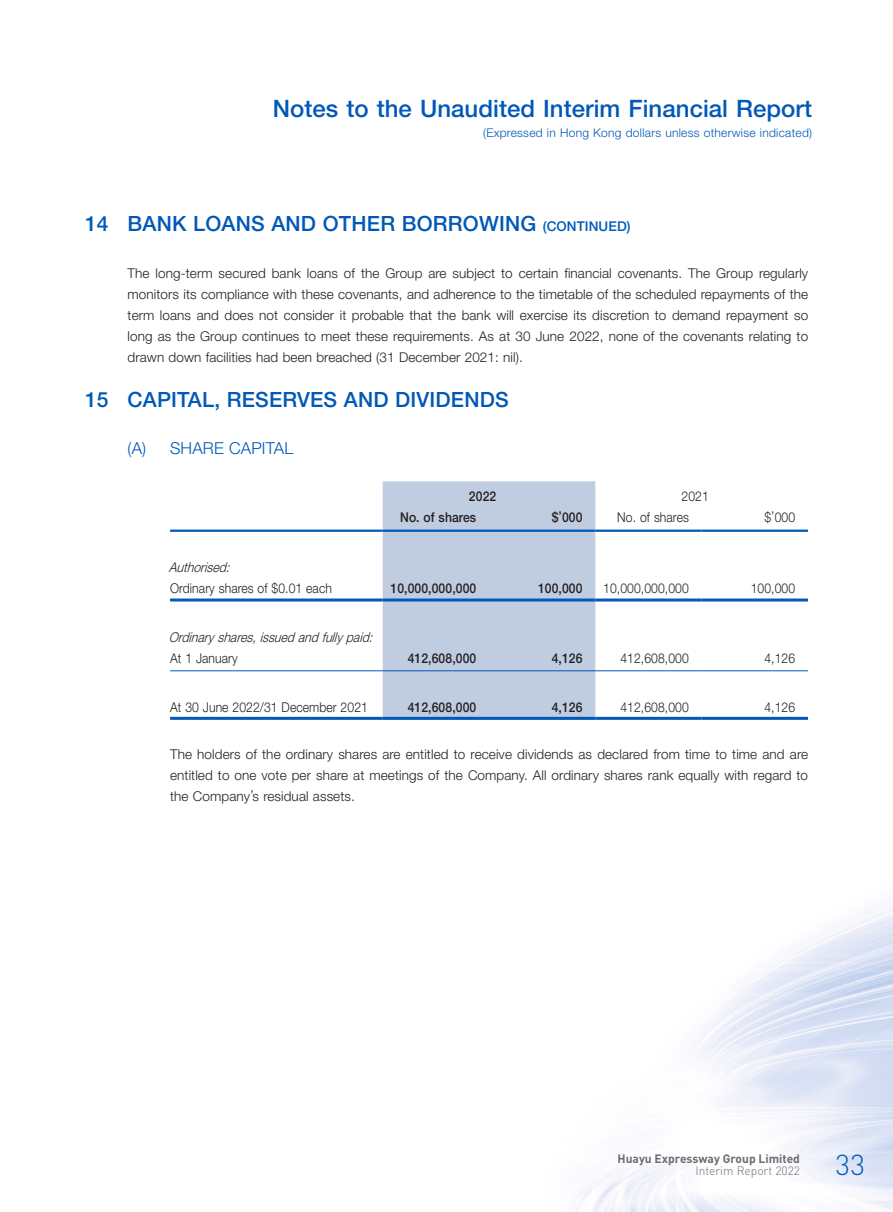
<style>
.page{position:relative;width:893px;height:1212px;background:#fff}
.page>*{position:absolute;margin:0;border:0;box-sizing:border-box;transform-origin:0 0}
.t1{font:300 28.5px "DIN";color:#0058b8}
.t2{font:500 24px "Helvetica Neue LT Std";color:#0058b8}
.t3{font:500 21px "Helvetica Neue LT Std";letter-spacing:.01em;color:#0058b8}
.t4{font:300 16.5px "Helvetica Neue LT Std";letter-spacing:.01em;color:#0058b8}
.t5{font:300 13.5px/21px "Helvetica Neue LT Std";letter-spacing:.01em;color:#231f20;text-align:justify}
.t6{font:300 13.5px "Helvetica Neue LT Std";letter-spacing:.01em;color:#231f20;scale:.9 1}
.t7{font:500 13.5px "Helvetica Neue LT Std";letter-spacing:.01em;color:#231f20;scale:.9 1}
.t8{font:italic 300 13.5px "Helvetica Neue LT Std";color:#231f20;scale:.9 1}
.t9{font:300 12px "Helvetica Neue LT Std";letter-spacing:.02em;color:#0058b8}
.t10{font:700 12px "DIN";color:#6c6d70}
.t11{font:300 12px "DIN";color:#6c6d70}
.s1{font-size:13.5px}
</style>
<div class="page">
<img style="left:170px;top:481px;width:723px;height:731px">
<div style="left:383px;top:481px;width:212px;height:236px;background:#c0cce0"></div>
<hr style="left:170px;top:530px;width:213px;height:2px;background:#0058b8">
<hr style="left:383px;top:530px;width:106px;height:2px;background:#0058b8">
<hr style="left:489px;top:530px;width:106px;height:2px;background:#0058b8">
<hr style="left:595px;top:530px;width:107px;height:2px;background:#0058b8">
<hr style="left:702px;top:530px;width:106px;height:2px;background:#0058b8">
<hr style="left:170px;top:598px;width:213px;height:3px;background:#0058b8">
<hr style="left:383px;top:598px;width:106px;height:3px;background:#0058b8">
<hr style="left:489px;top:598px;width:106px;height:3px;background:#0058b8">
<hr style="left:595px;top:598px;width:107px;height:3px;background:#0058b8">
<hr style="left:702px;top:598px;width:106px;height:3px;background:#0058b8">
<hr style="left:170px;top:670px;width:213px;height:1px;background:#0058b8">
<hr style="left:383px;top:670px;width:106px;height:1px;background:#0058b8">
<hr style="left:489px;top:670px;width:106px;height:1px;background:#0058b8">
<hr style="left:595px;top:670px;width:107px;height:1px;background:#0058b8">
<hr style="left:702px;top:670px;width:106px;height:1px;background:#0058b8">
<hr style="left:170px;top:717px;width:213px;height:3px;background:#0058b8">
<hr style="left:383px;top:717px;width:106px;height:3px;background:#0058b8">
<hr style="left:489px;top:717px;width:106px;height:3px;background:#0058b8">
<hr style="left:595px;top:717px;width:107px;height:3px;background:#0058b8">
<hr style="left:702px;top:717px;width:106px;height:3px;background:#0058b8">
<h2 class="t2" style="left:273px;top:94px;width:541px">Notes to the Unaudited Interim Financial Report</h2>
<p class="t9" style="left:483px;top:126px;width:330px">(Expressed in Hong Kong dollars unless otherwise indicated)</p>
<h3 class="t3" style="left:85px;top:211px;width:547px">14 BANK LOANS AND OTHER BORROWING <span class="s1">(CONTINUED)</span></h3>
<p class="t5" style="left:128px;top:262px;width:682px">The long-term secured bank loans of the Group are subject to certain financial covenants. The Group regularly monitors its compliance with these covenants, and adherence to the timetable of the scheduled repayments of the term loans and does not consider it probable that the bank will exercise its discretion to demand repayment so long as the Group continues to meet these requirements. As at 30 June 2022, none of the covenants relating to drawn down facilities had been breached (31 December 2021: nil).</p>
<h3 class="t3" style="left:85px;top:387px;width:425px">15 CAPITAL, RESERVES AND DIVIDENDS</h3>
<p class="t4" style="left:128px;top:438px;width:167px">(A) SHARE CAPITAL</p>
<p class="t7" style="left:469px;top:488px;width:32px">2022</p>
<p class="t6" style="left:682px;top:487px;width:32px">2021</p>
<p class="t7" style="left:400px;top:509px;width:86px">No. of shares</p>
<p class="t7" style="left:552px;top:509px;width:36px">$’000</p>
<p class="t6" style="left:617px;top:508px;width:81px">No. of shares</p>
<p class="t6" style="left:764px;top:508px;width:36px">$’000</p>
<p class="t8" style="left:169px;top:559px;width:74px">Authorised:</p>
<p class="t6" style="left:170px;top:580px;width:181px">Ordinary shares of $0.01 each</p>
<p class="t7" style="left:391px;top:580px;width:97px">10,000,000,000</p>
<p class="t7" style="left:538px;top:580px;width:51px">100,000</p>
<p class="t6" style="left:603px;top:580px;width:97px">10,000,000,000</p>
<p class="t6" style="left:751px;top:580px;width:51px">100,000</p>
<p class="t8" style="left:169px;top:629px;width:232px">Ordinary shares,issuedandfully paid:</p>
<p class="t6" style="left:170px;top:650px;width:77px">At 1 January</p>
<p class="t7" style="left:408px;top:650px;width:78px">412,608,000</p>
<p class="t7" style="left:552px;top:650px;width:36px">4,126</p>
<p class="t6" style="left:620px;top:650px;width:78px">412,608,000</p>
<p class="t6" style="left:764px;top:650px;width:36px">4,126</p>
<p class="t6" style="left:170px;top:699px;width:221px">At 30 June 2022/31 December 2021</p>
<p class="t7" style="left:408px;top:699px;width:78px">412,608,000</p>
<p class="t7" style="left:552px;top:699px;width:36px">4,126</p>
<p class="t6" style="left:620px;top:699px;width:78px">412,608,000</p>
<p class="t6" style="left:764px;top:699px;width:36px">4,126</p>
<p class="t5" style="left:170px;top:743px;width:640px">The holders of the ordinary shares are entitled to receive dividends as declared from time to time and are entitled to one vote per share at meetings of the Company. All ordinary shares rank equally with regard to the Company’s residual assets.</p>
<p class="t10" style="left:617px;top:1151px;width:184px">Huayu Expressway Group Limited</p>
<p class="t11" style="left:695px;top:1163px;width:106px">Interim Report 2022</p>
<h1 class="t1" style="left:836px;top:1147px;width:31px">33</h1>
</div>
